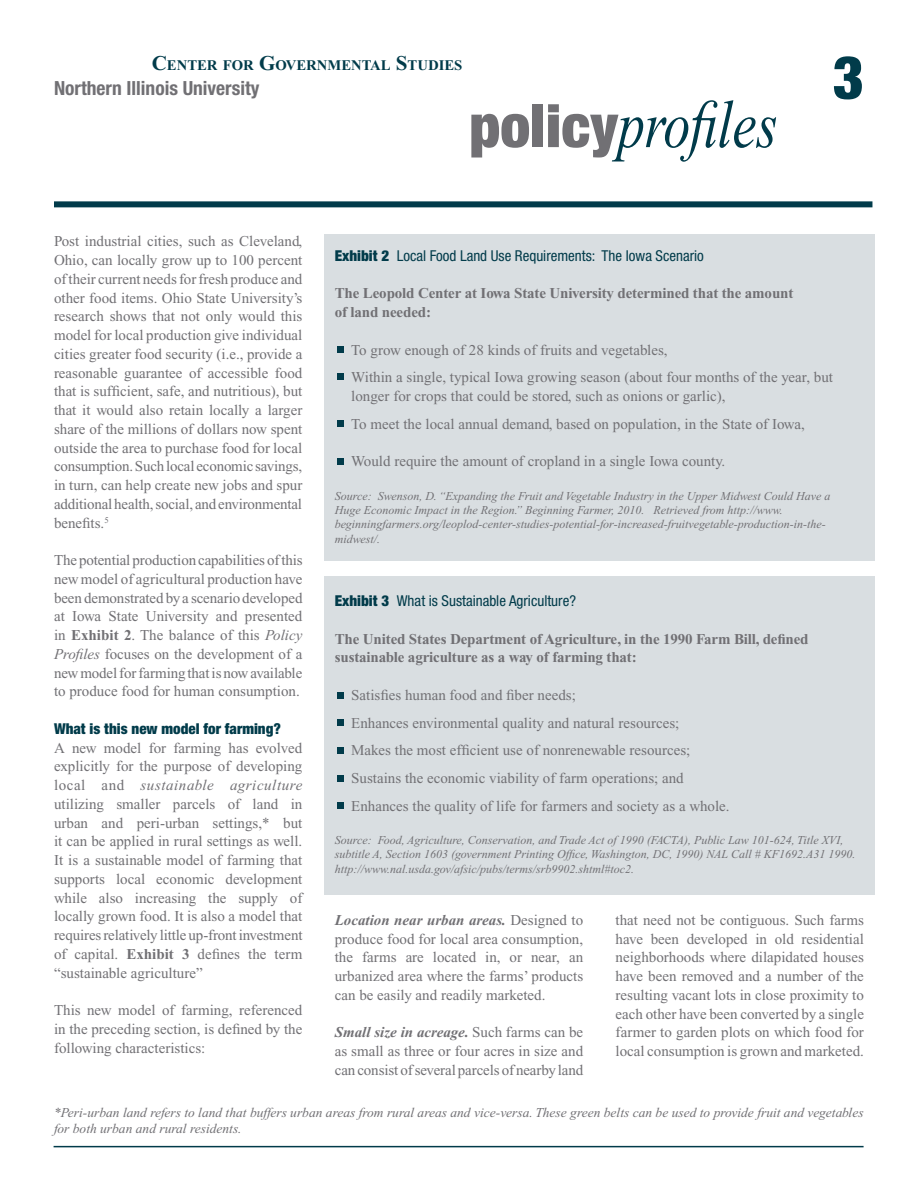
<style>
.page{position:relative;width:918px;height:1188px;background:#fff}
.page>*{position:absolute;margin:0;border:0;box-sizing:border-box;transform-origin:0 0}
.t1{font:italic 67.5px "Times New Roman";color:#013b4a;scale:.8 1}
.t2{font:900 condensed 60px "Helvetica Neue";color:#013b4a}
.t3{font:700 condensed 19.5px "Helvetica Neue";color:#717074}
.t4{font:15px/18.8px "Times New Roman";color:#717074;text-align:justify}
.t5{font:700 15px/18.8px "Times New Roman";letter-spacing:-.01em;color:#717074}
.t6{font:condensed 15px "Helvetica Neue";color:#013b4a}
.t7{font:900 condensed 15px "Helvetica Neue";color:#013b4a}
.t8{font:700 14.7px "Times New Roman";color:#013b4a}
.t9{font:italic 13.5px/16.2px "Times New Roman";color:#717074}
.t10{font:italic 12px/14.4px "Times New Roman";color:#717074}
.s1{font-size:21px}
.s2{font-family:"Helvetica Neue";font-weight:900;font-style:normal;font-stretch:condensed;font-size:60px;color:#717074}
.s3{font-weight:700}
.s4{font-style:italic}
.s5{font-weight:900}
.s6{font-weight:700;font-style:italic}
</style>
<div class="page">
<div style="left:54px;top:201px;width:818px;height:6px;background:#013b4a"></div>
<hr style="left:54px;top:1146px;width:810px;height:1px;background:#013b4a">
<div style="left:324px;top:235px;width:551px;height:326px;background:#d9dee1"></div>
<div style="left:338px;top:346px;width:6px;height:7px;background:#013b4a"></div>
<div style="left:338px;top:373px;width:6px;height:7px;background:#013b4a"></div>
<div style="left:338px;top:420px;width:6px;height:7px;background:#013b4a"></div>
<div style="left:338px;top:458px;width:6px;height:7px;background:#013b4a"></div>
<div style="left:324px;top:577px;width:551px;height:318px;background:#d9dee1"></div>
<div style="left:338px;top:692px;width:6px;height:7px;background:#013b4a"></div>
<div style="left:338px;top:719px;width:6px;height:7px;background:#013b4a"></div>
<div style="left:338px;top:747px;width:6px;height:7px;background:#013b4a"></div>
<div style="left:338px;top:775px;width:6px;height:7px;background:#013b4a"></div>
<div style="left:338px;top:802px;width:6px;height:7px;background:#013b4a"></div>
<p class="t8" style="left:152px;top:57px;width:311px"><span class="s1">C</span>ENTER FOR <span class="s1">G</span>OVERNMENTAL <span class="s1">S</span>TUDIES</p>
<h2 class="t2" style="left:833px;top:28px;width:33px">3</h2>
<h3 class="t3" style="left:54px;top:76px;width:207px">Northern Illinois University</h3>
<h1 class="t1" style="left:469px;top:89px;width:387px"><span class="s2">policy</span>profiles</h1>
<p class="t4" style="left:54px;top:232px;width:250px">Post industrial cities, such as Cleveland, Ohio, can locally grow up to 100 percent of their current needs for fresh produce and other food items. Ohio State University’s research shows that not only would this model for local production give individual cities greater food security (i.e., provide a reasonable guarantee of accessible food that is sufficient, safe, and nutritious), but that it would also retain locally a larger share of the millions of dollars now spent outside the area to purchase food for local consumption. Such local economic savings, in turn, can help create new jobs and spur additional health, social, and environmental benefits.<sup>5</sup></p>
<p class="t4" style="left:54px;top:551px;width:250px">The potential production capabilities of this new model of agricultural production have been demonstrated by a scenario developed at Iowa State University and presented in <span class="s3">Exhibit 2</span>. The balance of this <span class="s4">Policy Profiles</span> focuses on the development of a new model for farming that is now available to produce food for human consumption.</p>
<p class="t7" style="left:54px;top:719px;width:229px">What is this new model for farming?</p>
<p class="t4" style="left:54px;top:738px;width:250px">A new model for farming has evolved explicitly for the purpose of developing local and <span class="s4">sustainable agriculture </span>utilizing smaller parcels of land in urban and peri-urban settings,* but it can be applied in rural settings as well.<br>It is a sustainable model of farming that supports local economic development while also increasing the supply of locally grown food. It is also a model that requires relatively little up-front investment of capital. <span class="s3">Exhibit 3</span> defines the term “sustainable agriculture”</p>
<p class="t4" style="left:54px;top:1001px;width:250px">This new model of farming, referenced in the preceding section, is defined by the following characteristics:</p>
<p class="t6" style="left:335px;top:247px;width:371px"><span class="s5">Exhibit 2</span> Local Food Land Use Requirements: The Iowa Scenario</p>
<p class="t5" style="left:335px;top:284px;width:460px">The Leopold Center at Iowa State University determined that the amount of land needed:</p>
<p class="t4" style="left:351px;top:336px;width:483px;line-height:27.8px">To grow enough of 28 kinds of fruits and vegetables,<br>Within a single, typical Iowa growing season (about four months of the year, but</p>
<p class="t4" style="left:351px;top:382px;width:455px;line-height:27.8px">longer for crops that could be stored, such as onions or garlic),<br>To meet the local annual demand, based on population, in the State of Iowa,</p>
<p class="t4" style="left:351px;top:452px;width:376px">Would require the amount of cropland in a single Iowa county.</p>
<p class="t10" style="left:335px;top:488px;width:497px">Source: Swenson, D. “Expanding the Fruit and Vegetable Industry in the Upper Midwest Could Have a Huge Economic Impact in the Region.” Beginning Farmer, 2010. Retrieved from http://www. beginningfarmers.org/leoplod-center-studies-potential-for-increased-fruitvegetable-production-in-the&shy;midwest/.</p>
<p class="t6" style="left:335px;top:592px;width:243px"><span class="s5">Exhibit 3</span> What is Sustainable Agriculture?</p>
<p class="t5" style="left:335px;top:629px;width:475px">The United States Department of Agriculture, in the 1990 Farm Bill, defined sustainable agriculture as a way of farming that:</p>
<p class="t4" style="left:351px;top:681px;width:380px;line-height:27.8px;text-align:left">Satisfies human food and fiber needs;<br>Enhances environmental quality and natural resources;<br>Makes the most efficient use of nonrenewable resources; Sustains the economic viability of farm operations; and Enhances the quality of life for farmers and society as a whole.</p>
<p class="t10" style="left:335px;top:833px;width:522px">Source: Food, Agriculture, Conservation, and Trade Act of 1990 (FACTA), Public Law 101-624, Title XVI, subtitle A, Section 1603 (government Printing Office, Washington, DC, 1990) NAL Call # KF1692.A31 1990. http://www.nal.usda.gov/afsic/pubs/terms/srb9902.shtml#toc2.</p>
<p class="t4" style="left:335px;top:910px;width:250px"><span class="s6">Location near urban areas.</span> Designed to produce food for local area consumption, the farms are located in, or near, an urbanized area where the farms’ products can be easily and readily marketed.</p>
<p class="t4" style="left:335px;top:1023px;width:250px"><span class="s6">Small size in acreage.</span> Such farms can be as small as three or four acres in size and can consist of several parcels of nearby land</p>
<p class="t4" style="left:616px;top:910px;width:250px">that need not be contiguous. Such farms have been developed in old residential neighborhoods where dilapidated houses have been removed and a number of the resulting vacant lots in close proximity to each other have been converted by a single farmer to garden plots on which food for local consumption is grown and marketed.</p>
<p class="t9" style="left:54px;top:1104px;width:811px">*Peri-urban land refers to land that buffers urban areas from rural areas and vice-versa. These green belts can be used to provide fruit and vegetables for both urban and rural residents.</p>
</div>
